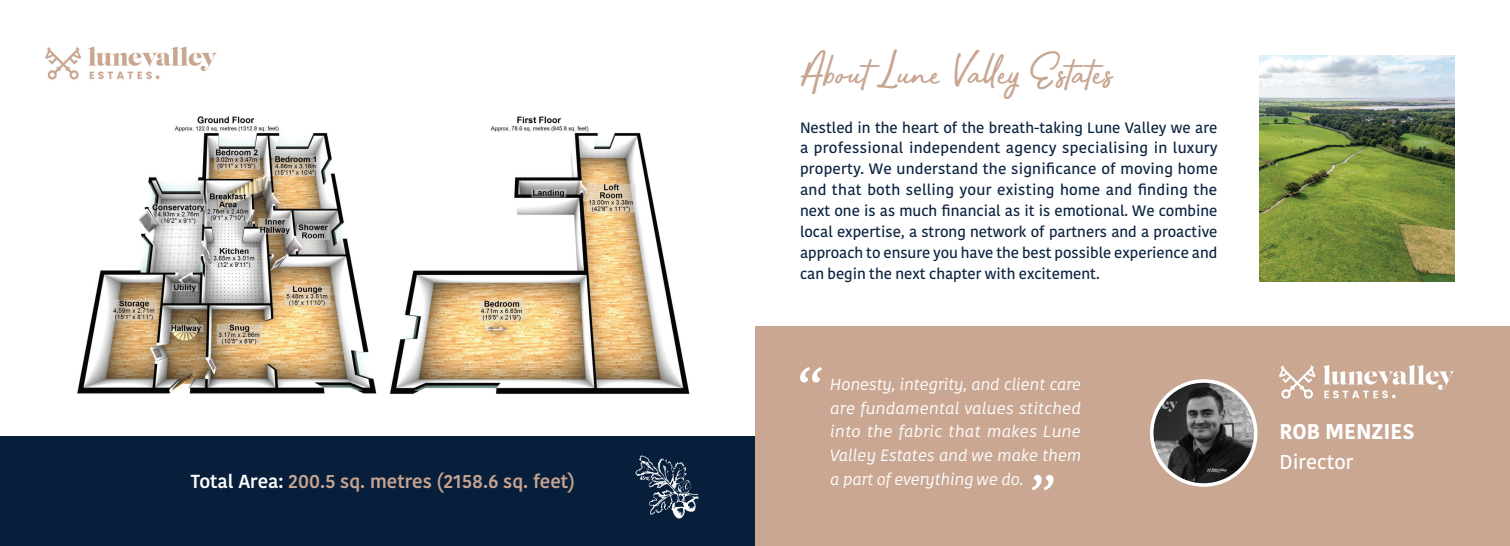
<style>
.page{position:relative;width:1510px;height:546px;background:#fff}
.page>*{position:absolute;margin:0;border:0;box-sizing:border-box;transform-origin:0 0}
.t1{font:47.5px "Bahagia";color:#c8a591}
.t2{font:700 21.25px "Kohinoor";color:#fff}
.t3{font:500 20px "Kohinoor";color:#fff}
.t4{font:600 18.75px "Kohinoor";color:#c8a591}
.t5{font:italic 16.25px/23.8px "Kohinoor";color:#fff;text-align:justify}
.t6{font:500 15px/20.9px "Kohinoor";color:#0a2240;text-align:justify}
.s1{color:#fff}
</style>
<div class="page">
<div style="left:755px;top:326px;width:754px;height:220px;background:#caa792"></div>
<img style="left:1259px;top:56px;width:195px;height:225px">
<img style="left:1151px;top:381px;width:104px;height:104px;border-radius:52px">
<div style="left:1150px;top:379px;width:107px;height:107px;border:4px solid #fff;border-radius:50%"></div>
<img style="left:1279px;top:365px;width:175px;height:34px">
<div style="left:0;top:436px;width:755px;height:110px;background:#081f3c"></div>
<img style="left:77px;top:116px;width:613px;height:278px">
<img style="left:45px;top:46px;width:172px;height:34px">
<svg style="left:635px;top:455px;width:64px;height:64px"></svg>
<svg style="left:1032px;top:475px;width:21px;height:15px"></svg>
<svg style="left:800px;top:367px;width:22px;height:15px"></svg>
<p class="t4" style="left:191px;top:469px;width:386px"><span class="s1">Total Area:</span> 200.5 sq. metres (2158.6 sq. feet)</p>
<h1 class="t1" style="left:800px;top:39px;width:314px">About Lune Valley Estates</h1>
<p class="t6" style="left:800px;top:117px;width:419px">Nestled in the heart of the breath-taking Lune Valley we are a professional independent agency specialising in luxury property. We understand the significance of moving home and that both selling your existing home and finding the next one is as much financial as it is emotional. We combine local expertise, a strong network of partners and a proactive approach to ensure you have the best possible experience and can begin the next chapter with excitement.</p>
<p class="t5" style="left:830px;top:372px;width:252px">Honesty, integrity, and client care are fundamental values stitched into the fabric that makes Lune Valley Estates and we make them a part of everything we do.</p>
<h2 class="t2" style="left:1279px;top:417px;width:136px">ROB MENZIES</h2>
<h3 class="t3" style="left:1279px;top:449px;width:75px">Director</h3>
</div>
